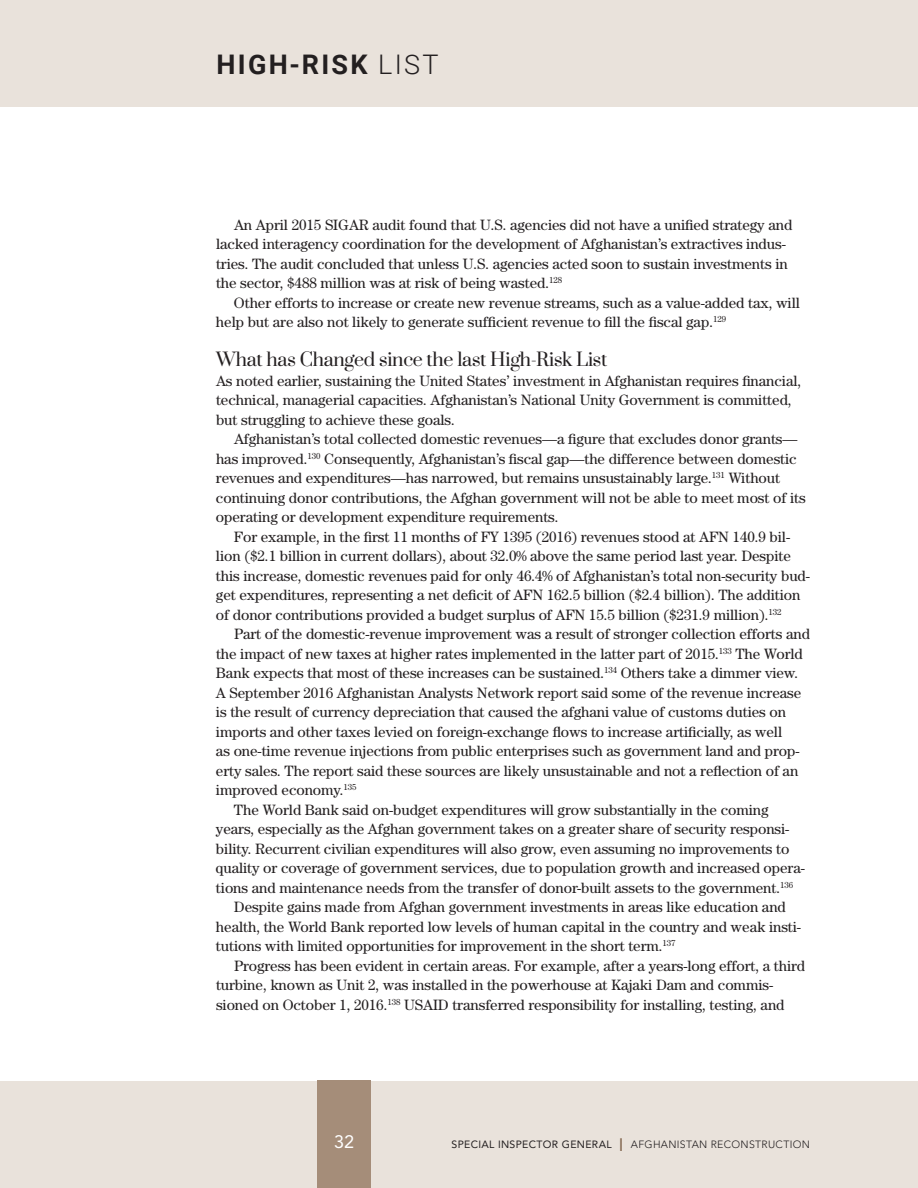
<style>
.page{position:relative;width:918px;height:1188px;background:#fff}
.page>*{position:absolute;margin:0;border:0;box-sizing:border-box;transform-origin:0 0}
.t1{font:700 27px "Roboto";letter-spacing:.085em;color:#231f20}
.t2{font:18px "Prata";letter-spacing:-.015em;color:#231f20}
.t3{font:18px "Avenir LT Std";color:#fff}
.t4{font:15px/19.5px "Century Std";letter-spacing:-.005em;color:#231f20}
.t5{font:300 10.5px "Avenir LT Std";letter-spacing:.03em;color:#231f20}
.s1{font-weight:300}
.s2{font-weight:400}
.s3{font-weight:400;font-size:18px;color:#836750}
</style>
<div class="page">
<div style="left:0;top:0;width:918px;height:107px;background:#e9e2db"></div>
<div style="left:0;top:1081px;width:918px;height:107px;background:#e9e2db"></div>
<div style="left:317px;top:1081px;width:54px;height:107px;background:#a58d79"></div>
<h1 class="t1" style="left:216px;top:46px;width:224px">HIGH-RISK <span class="s1">LIST</span></h1>
<p class="t4" style="left:216px;top:214px;width:578px;text-indent:18px">An April 2015 SIGAR audit found that U.S. agencies did not have a unified strategy and lacked interagency coordination for the development of Afghanistan’s extractives indus&shy;tries. The audit concluded that unless U.S. agencies acted soon to sustain investments in the sector, $488 million was at risk of being wasted.<sup>128</sup></p>
<p class="t4" style="left:216px;top:292px;width:586px;text-indent:18px">Other efforts to increase or create new revenue streams, such as a value-added tax, will help but are also not likely to generate sufficient revenue to fill the fiscal gap.<sup>129</sup></p>
<p class="t2" style="left:216px;top:348px;width:393px">What has Changed since the last High-Risk List</p>
<p class="t4" style="left:216px;top:370px;width:587px">As noted earlier, sustaining the United States’ investment in Afghanistan requires financial, technical, managerial capacities. Afghanistan’s National Unity Government is committed, but struggling to achieve these goals.</p>
<p class="t4" style="left:216px;top:429px;width:591px;text-indent:18px">Afghanistan’s total collected domestic revenues—a figure that excludes donor grants— has improved.<sup>130</sup> Consequently, Afghanistan’s fiscal gap—the difference between domestic revenues and expenditures—has narrowed, but remains unsustainably large.<sup>131</sup> Without continuing donor contributions, the Afghan government will not be able to meet most of its operating or development expenditure requirements.</p>
<p class="t4" style="left:216px;top:526px;width:596px;text-indent:18px">For example, in the first 11 months of FY 1395 (2016) revenues stood at AFN 140.9 bil&shy;lion ($2.1 billion in current dollars), about 32.0% above the same period last year. Despite this increase, domestic revenues paid for only 46.4% of Afghanistan’s total non-security bud&shy;get expenditures, representing a net deficit of AFN 162.5 billion ($2.4 billion). The addition of donor contributions provided a budget surplus of AFN 15.5 billion ($231.9 million).<sup>132</sup></p>
<p class="t4" style="left:234px;top:624px;width:578px">Part of the domestic-revenue improvement was a result of stronger collection efforts and</p>
<p class="t4" style="left:216px;top:643px;width:588px">the impact of new taxes at higher rates implemented in the latter part of 2015.<sup>133</sup> The World</p>
<p class="t4" style="left:216px;top:663px;width:584px">Bank expects that most of these increases can be sustained.<sup>134</sup> Others take a dimmer view.</p>
<p class="t4" style="left:216px;top:682px;width:587px">A September 2016 Afghanistan Analysts Network report said some of the revenue increase</p>
<p class="t4" style="left:216px;top:702px;width:572px">is the result of currency depreciation that caused the afghani value of customs duties on</p>
<p class="t4" style="left:216px;top:721px;width:568px">imports and other taxes levied on foreign-exchange flows to increase artificially, as well</p>
<p class="t4" style="left:216px;top:741px;width:585px">as one-time revenue injections from public enterprises such as government land and prop-</p>
<p class="t4" style="left:216px;top:760px;width:584px">erty sales. The report said these sources are likely unsustainable and not a reflection of an</p>
<p class="t4" style="left:216px;top:780px;width:142px">improved economy.<sup>135</sup></p>
<p class="t4" style="left:234px;top:799px;width:536px">The World Bank said on-budget expenditures will grow substantially in the coming</p>
<p class="t4" style="left:216px;top:819px;width:575px">years, especially as the Afghan government takes on a greater share of security responsi-</p>
<p class="t4" style="left:216px;top:838px;width:575px">bility. Recurrent civilian expenditures will also grow, even assuming no improvements to</p>
<p class="t4" style="left:216px;top:858px;width:590px">quality or coverage of government services, due to population growth and increased opera-</p>
<p class="t4" style="left:216px;top:877px;width:579px">tions and maintenance needs from the transfer of donor-built assets to the government.<sup>136</sup></p>
<p class="t4" style="left:234px;top:897px;width:553px">Despite gains made from Afghan government investments in areas like education and</p>
<p class="t4" style="left:216px;top:916px;width:587px">health, the World Bank reported low levels of human capital in the country and weak insti-</p>
<p class="t4" style="left:216px;top:936px;width:461px">tutions with limited opportunities for improvement in the short term.<sup>137</sup></p>
<p class="t4" style="left:234px;top:955px;width:573px">Progress has been evident in certain areas. For example, after a years-long effort, a third</p>
<p class="t4" style="left:216px;top:975px;width:559px">turbine, known as Unit 2, was installed in the powerhouse at Kajaki Dam and commis-</p>
<p class="t4" style="left:216px;top:994px;width:570px">sioned on October 1, 2016.<sup>138</sup> USAID transferred responsibility for installing, testing, and</p>
<p class="t3" style="left:334px;top:1132px;width:22px">32</p>
<p class="t5" style="left:452px;top:1138px;width:360px"><span class="s2">SPECIAL INSPECTOR GENERAL</span> <span class="s3">I</span> AFGHANISTAN RECONSTRUCTION</p>
</div>
